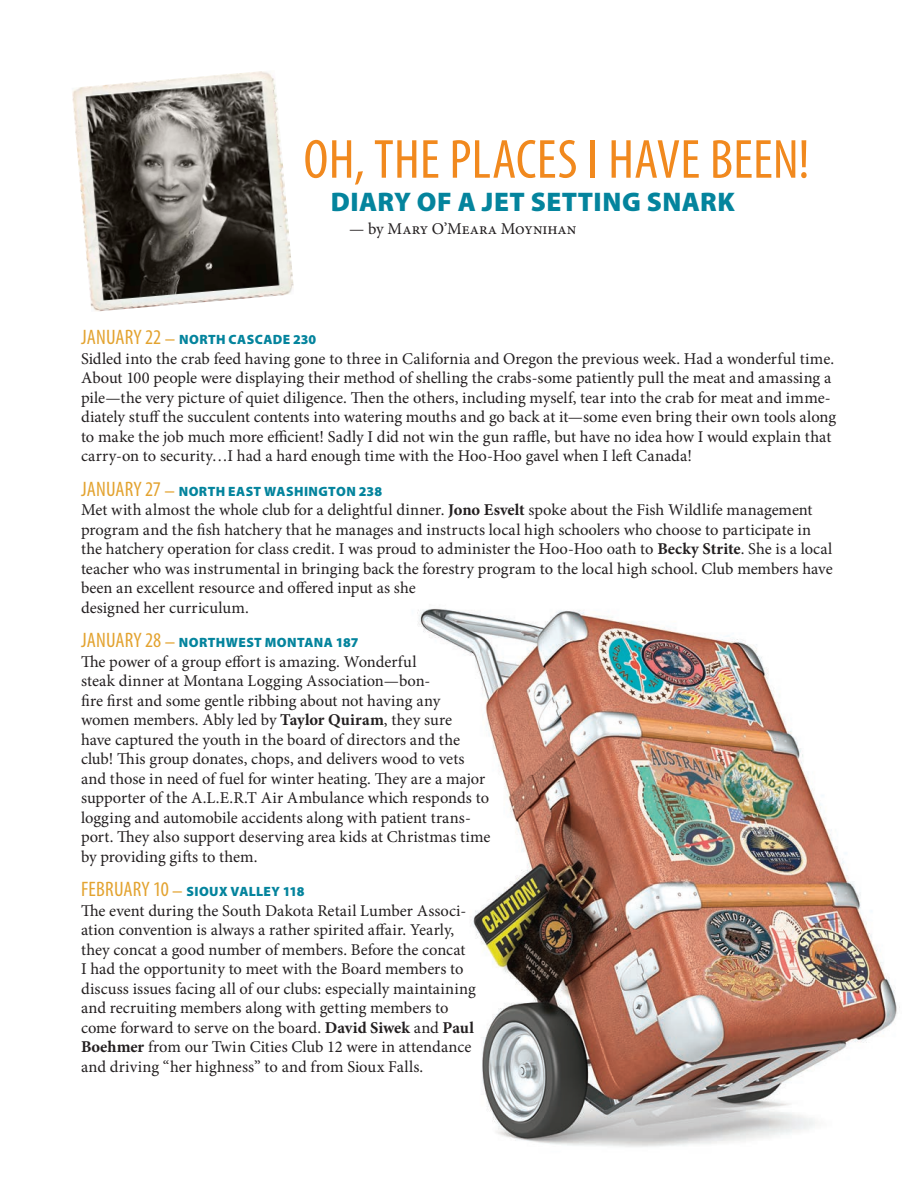
<style>
.page{position:relative;width:918px;height:1188px;background:#fff}
.page>*{position:absolute;margin:0;border:0;box-sizing:border-box;transform-origin:0 0}
.t1{font:condensed 55.5px "Myriad Pro";letter-spacing:.005em;color:#f1891e}
.t2{font:900 27px "Myriad Pro";letter-spacing:.02em;color:#04849d}
.t3{font:16.5px/19.5px "Minion Pro";letter-spacing:.005em;color:#231f20}
.t4{font:900 13.5px "Myriad Pro";letter-spacing:.03em;color:#04849d}
.s1{font-weight:400;font-stretch:condensed;font-size:21px;color:#e3a330}
.s2{font-weight:700}
</style>
<div class="page">
<img style="left:417px;top:608px;width:483px;height:539px">
<img style="left:72px;top:71px;width:222px;height:241px">
<p class="t1" style="left:304px;top:126px;width:507px">OH, THE PLACES I HAVE BEEN!</p>
<p class="t2" style="left:331px;top:184px;width:406px">DIARY OF A JET SETTING SNARK</p>
<p class="t3" style="left:349px;top:219px;width:229px">— by Mary O’Meara Moynihan</p>
<p class="t4" style="left:81px;top:331px;width:237px"><span class="s1">JANUARY 22 –</span> NORTH CASCADE 230</p>
<p class="t3" style="left:81px;top:349px;width:757px">Sidled into the crab feed having gone to three in California and Oregon the previous week. Had a wonderful time.<br>About 100 people were displaying their method of shelling the crabs-some patiently pull the meat and amassing a pile—the very picture of quiet diligence. Then the others, including myself, tear into the crab for meat and imme&shy;diately stuff the succulent contents into watering mouths and go back at it—some even bring their own tools along to make the job much more efficient! Sadly I did not win the gun raffle, but have no idea how I would explain that carry-on to security…I had a hard enough time with the Hoo-Hoo gavel when I left Canada!</p>
<p class="t4" style="left:81px;top:482px;width:302px"><span class="s1">JANUARY 27 –</span> NORTH EAST WASHINGTON 238</p>
<p class="t3" style="left:81px;top:500px;width:753px">Met with almost the whole club for a delightful dinner. <span class="s2">Jono Esvelt</span> spoke about the Fish Wildlife management program and the fish hatchery that he manages and instructs local high schoolers who choose to participate in the hatchery operation for class credit. I was proud to administer the Hoo-Hoo oath to <span class="s2">Becky Strite</span>. She is a local teacher who was instrumental in bringing back the forestry program to the local high school. Club members have been an excellent resource and offered input as she<br>designed her curriculum.</p>
<p class="t4" style="left:81px;top:634px;width:279px"><span class="s1">JANUARY 28 –</span> NORTHWEST MONTANA 187</p>
<p class="t3" style="left:81px;top:652px;width:411px">The power of a group effort is amazing. Wonderful<br>steak dinner at Montana Logging Association—bon-<br>fire first and some gentle ribbing about not having any women members. Ably led by <span class="s2">Taylor Quiram</span>, they sure<br>have captured the youth in the board of directors and the club! This group donates, chops, and delivers wood to vets and those in need of fuel for winter heating. They are a major supporter of the A.L.E.R.T Air Ambulance which responds to logging and automobile accidents along with patient trans&shy;port. They also support deserving area kids at Christmas time by providing gifts to them.</p>
<p class="t4" style="left:81px;top:883px;width:225px"><span class="s1">FEBRUARY 10 –</span> SIOUX VALLEY 118</p>
<p class="t3" style="left:81px;top:901px;width:396px">The event during the South Dakota Retail Lumber Associ&shy;ation convention is always a rather spirited affair. Yearly, they concat a good number of members. Before the concat<br>I had the opportunity to meet with the Board members to discuss issues facing all of our clubs: especially maintaining and recruiting members along with getting members to come forward to serve on the board. <span class="s2">David Siwek</span> and <span class="s2">Paul Boehmer</span> from our Twin Cities Club 12 were in attendance and driving “her highness” to and from Sioux Falls.</p>
</div>
